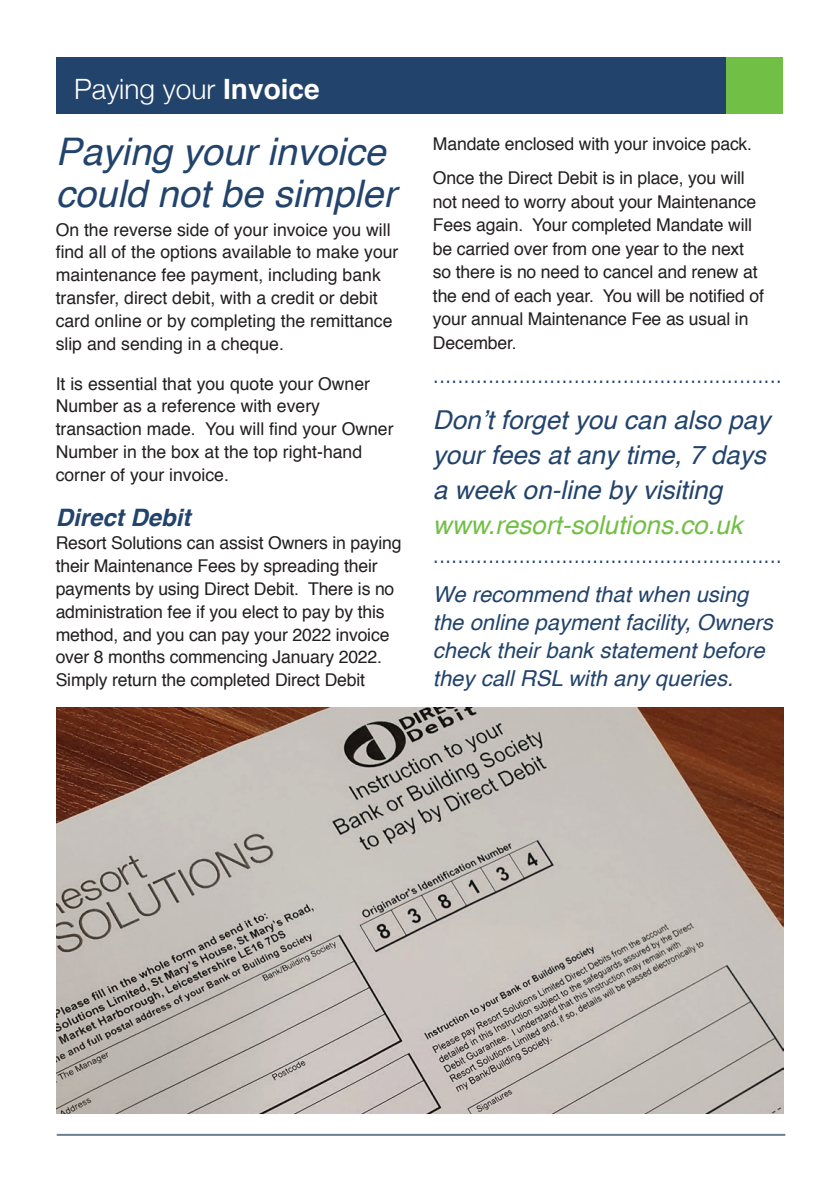
<style>
.page{position:relative;width:840px;height:1191px;background:#fff}
.page>*{position:absolute;margin:0;border:0;box-sizing:border-box;transform-origin:0 0}
.t1{font:italic 38px/42.4px "Helvetica";color:#22436b}
.t2{font:300 28px "Helvetica Neue";color:#fff}
.t3{font:italic 26px/35px "Helvetica";color:#22436b}
.t4{font:italic 26px "Helvetica";color:#71bf45}
.t5{font:italic 700 24px "Helvetica";color:#22436b}
.t6{font:300 22px "Helvetica Neue";color:#22436b}
.t7{font:italic 22px/28px "Helvetica";color:#22436b}
.t8{font:17.6px/22.8px "Helvetica";letter-spacing:-.01em;color:#231f20}
.s1{font-family:"Helvetica";font-weight:700}
</style>
<div class="page">
<div style="left:57px;top:57px;width:725px;height:56px;background:#22436b"></div>
<div style="left:726px;top:57px;width:56px;height:56px;background:#71bf45"></div>
<img style="left:57px;top:707px;width:725px;height:406px">
<hr style="left:57px;top:1133px;width:727px;height:2px;background:#6a8092">
<h2 class="t2" style="left:74px;top:67px;width:247px">Paying your <span class="s1">Invoice</span></h2>
<h1 class="t1" style="left:56px;top:131px;width:342px">Paying your invoice could not be simpler</h1>
<p class="t8" style="left:56px;top:217px;width:344px">On the reverse side of your invoice you will find all of the options available to make your maintenance fee payment, including bank transfer, direct debit, with a credit or debit card online or by completing the remittance slip and sending in a cheque.</p>
<p class="t8" style="left:56px;top:371px;width:339px">It is essential that you quote your Owner Number as a reference with every transaction made. You will find your Owner Number in the box at the top right-hand corner of your invoice.</p>
<h3 class="t5" style="left:56px;top:498px;width:136px">Direct Debit</h3>
<p class="t8" style="left:56px;top:531px;width:347px">Resort Solutions can assist Owners in paying their Maintenance Fees by spreading their payments by using Direct Debit. There is no administration fee if you elect to pay by this method, and you can pay your 2022 invoice over 8 months commencing January 2022.<br>Simply return the completed Direct Debit</p>
<p class="t8" style="left:432px;top:126px;width:320px;line-height:34.8px">Mandate enclosed with your invoice pack.<br>Once the Direct Debit is in place, you will</p>
<p class="t8" style="left:432px;top:189px;width:332px;line-height:23.4px">not need to worry about your Maintenance Fees again. Your completed Mandate will be carried over from one year to the next so there is no need to cancel and renew at the end of each year. You will be notified of your annual Maintenance Fee as usual in December.</p>
<p class="t6" style="left:432px;top:357px;width:350px">.........................................................</p>
<h3 class="t3" style="left:432px;top:403px;width:338px">Don’t forget you can also pay your fees at any time, 7 days a week on-line by visiting</h3>
<h3 class="t4" style="left:432px;top:505px;width:311px">www.resort-solutions.co.uk</h3>
<p class="t6" style="left:432px;top:537px;width:350px">.........................................................</p>
<p class="t7" style="left:432px;top:581px;width:341px">We recommend that when using the online payment facility, Owners check their bank statement before they call RSL with any queries.</p>
</div>
